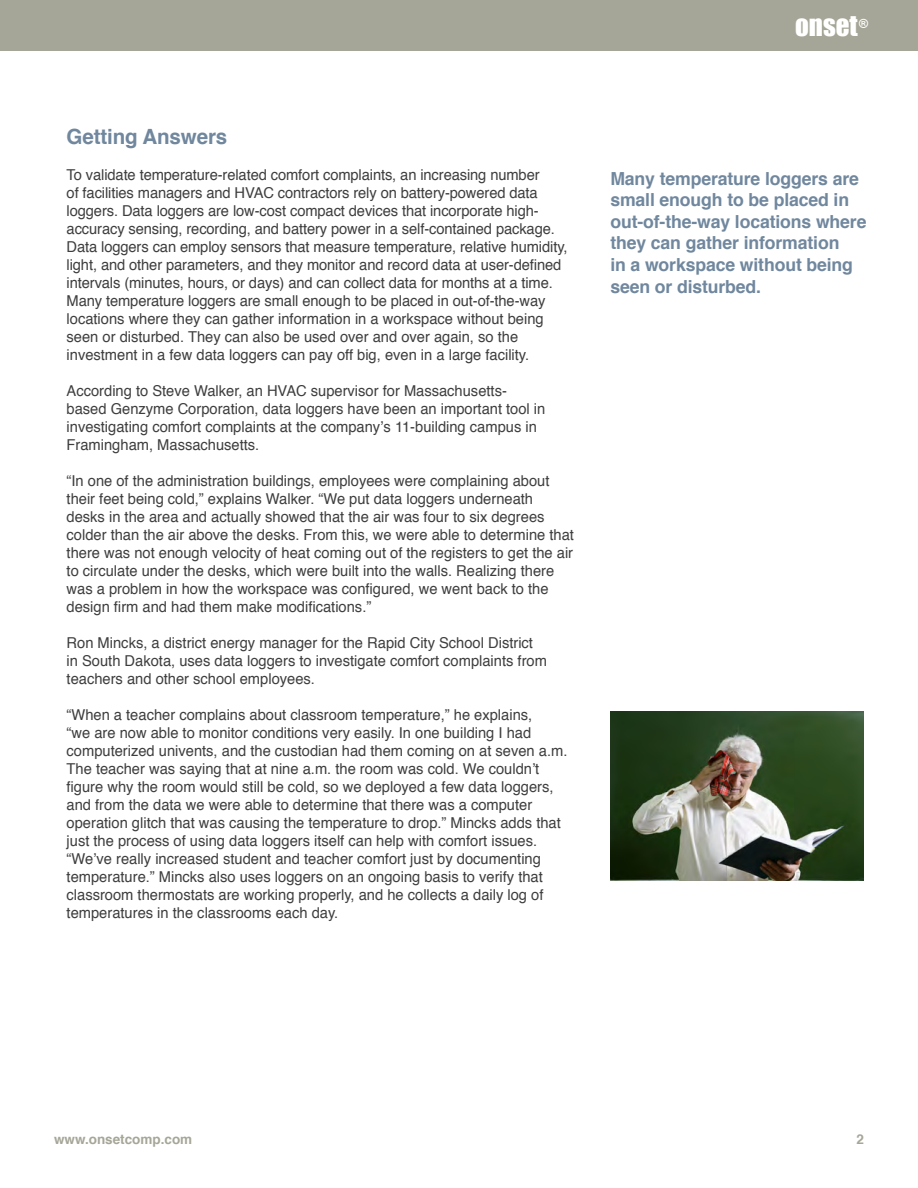
<style>
.page{position:relative;width:918px;height:1188px;background:#fff}
.page>*{position:absolute;margin:0;border:0;box-sizing:border-box;transform-origin:0 0}
.t1{font:27px "Impact";color:#fff}
.t2{font:700 21px "Helvetica";letter-spacing:-.005em;color:#70879e}
.t3{font:700 18px/21.6px "Helvetica";letter-spacing:-.005em;color:#70879e}
.t4{font:15px/18px "Helvetica";color:#3e3e3f}
.t5{font:700 13.5px "Helvetica";color:#a6a698}
</style>
<div class="page">
<div style="left:0;top:0;width:918px;height:51px;background:#a6a698"></div>
<img style="left:610px;top:712px;width:254px;height:168px">
<p class="t2" style="left:67px;top:119px;width:162px">Getting Answers</p>
<p class="t4" style="left:67px;top:166px;width:502px">To validate temperature-related comfort complaints, an increasing number<br>of facilities managers and HVAC contractors rely on battery-powered data loggers. Data loggers are low-cost compact devices that incorporate high&shy;accuracy sensing, recording, and battery power in a self-contained package.<br>Data loggers can employ sensors that measure temperature, relative humidity, light, and other parameters, and they monitor and record data at user-defined intervals (minutes, hours, or days) and can collect data for months at a time.<br>Many temperature loggers are small enough to be placed in out-of-the-way</p>
<p class="t4" style="left:67px;top:310px;width:479px">locations where they can gather information in a workspace without being seen or disturbed. They can also be used over and over again, so the investment in a few data loggers can pay off big, even in a large facility.</p>
<p class="t4" style="left:67px;top:382px;width:480px">According to Steve Walker, an HVAC supervisor for Massachusetts&shy;based Genzyme Corporation, data loggers have been an important tool in investigating comfort complaints at the company’s 11-building campus in Framingham, Massachusetts.</p>
<p class="t4" style="left:67px;top:472px;width:509px">“In one of the administration buildings, employees were complaining about their feet being cold,” explains Walker. “We put data loggers underneath desks in the area and actually showed that the air was four to six degrees colder than the air above the desks. From this, we were able to determine that there was not enough velocity of heat coming out of the registers to get the air to circulate under the desks, which were built into the walls. Realizing there was a problem in how the workspace was configured, we went back to the design firm and had them make modifications.”</p>
<p class="t4" style="left:67px;top:634px;width:482px">Ron Mincks, a district energy manager for the Rapid City School District in South Dakota, uses data loggers to investigate comfort complaints from teachers and other school employees.</p>
<p class="t4" style="left:67px;top:706px;width:502px">“When a teacher complains about classroom temperature,” he explains,<br>“we are now able to monitor conditions very easily. In one building I had computerized univents, and the custodian had them coming on at seven a.m.<br>The teacher was saying that at nine a.m. the room was cold. We couldn’t figure why the room would still be cold, so we deployed a few data loggers, and from the data we were able to determine that there was a computer operation glitch that was causing the temperature to drop.” Mincks adds that just the process of using data loggers itself can help with comfort issues. “We’ve really increased student and teacher comfort just by documenting temperature.” Mincks also uses loggers on an ongoing basis to verify that classroom thermostats are working properly, and he collects a daily log of temperatures in the classrooms each day.</p>
<p class="t1" style="left:795px;top:9px;width:75px">ONSET<sup>®</sup></p>
<p class="t3" style="left:610px;top:168px;width:258px">Many temperature loggers are small enough to be placed in out-of-the-way locations where they can gather information<br>in a workspace without being seen or disturbed.</p>
<p class="t5" style="left:54px;top:1128px;width:140px">www.onsetcomp.com</p>
<p class="t5" style="left:856px;top:1128px;width:9px">2</p>
</div>
